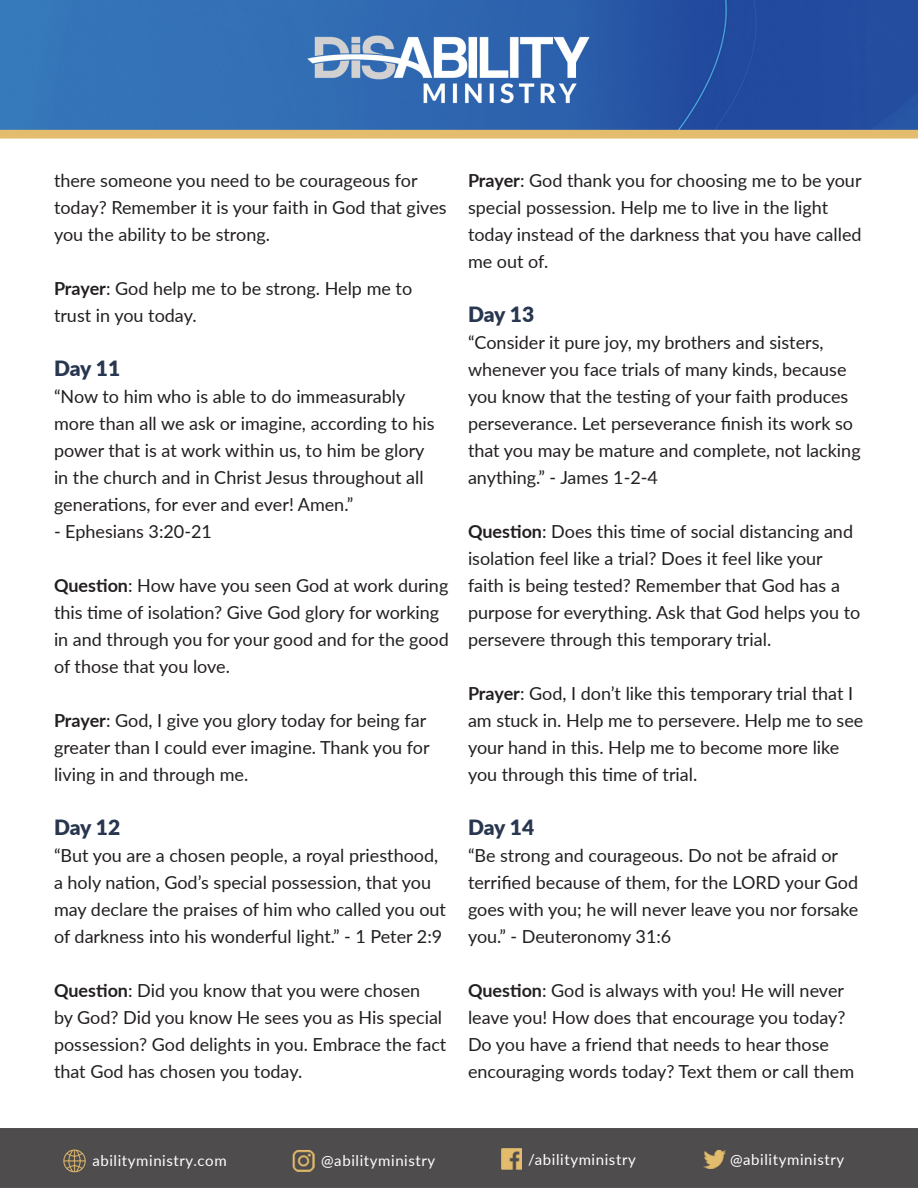
<style>
.page{position:relative;width:918px;height:1188px;background:#fff}
.page>*{position:absolute;margin:0;border:0;box-sizing:border-box;transform-origin:0 0}
.t1{font:900 21px "Lato";letter-spacing:-.01em;color:#28364f}
.t2{font:18px/27px "Lato";color:#231f20}
.t3{font:15px "Lato";letter-spacing:.04em;color:#fff}
.s1{font-weight:700}
</style>
<div class="page">
<img style="left:0;top:0;width:918px;height:139px">
<div style="left:0;top:1129px;width:918px;height:59px;background:#4e4c4d"></div>
<p class="t2" style="left:54px;top:166px;width:394px">there someone you need to be courageous for today? Remember it is your faith in God that gives you the ability to be strong.</p>
<p class="t2" style="left:54px;top:274px;width:360px"><span class="s1">Prayer</span>: God help me to be strong. Help me to trust in you today.</p>
<p class="t1" style="left:54px;top:353px;width:68px">Day 11</p>
<p class="t2" style="left:54px;top:382px;width:382px">“Now to him who is able to do immeasurably more than all we ask or imagine, according to his power that is at work within us, to him be glory in the church and in Christ Jesus throughout all generations, for ever and ever! Amen.”</p>
<p class="t2" style="left:54px;top:517px;width:159px">- Ephesians 3:20-21</p>
<p class="t2" style="left:54px;top:571px;width:396px"><span class="s1">Question</span>: How have you seen God at work during this time of isolation? Give God glory for working in and through you for your good and for the good of those that you love.</p>
<p class="t2" style="left:54px;top:706px;width:377px"><span class="s1">Prayer</span>: God, I give you glory today for being far greater than I could ever imagine. Thank you for living in and through me.</p>
<p class="t1" style="left:54px;top:812px;width:68px">Day 12</p>
<p class="t2" style="left:54px;top:841px;width:394px">“But you are a chosen people, a royal priesthood, a holy nation, God’s special possession, that you may declare the praises of him who called you out of darkness into his wonderful light.” - 1 Peter 2:9</p>
<p class="t2" style="left:54px;top:976px;width:394px"><span class="s1">Question</span>: Did you know that you were chosen<br>by God? Did you know He sees you as His special possession? God delights in you. Embrace the fact that God has chosen you today.</p>
<p class="t2" style="left:468px;top:166px;width:395px"><span class="s1">Prayer</span>: God thank you for choosing me to be your special possession. Help me to live in the light today instead of the darkness that you have called me out of.</p>
<p class="t1" style="left:468px;top:299px;width:68px">Day 13</p>
<p class="t2" style="left:468px;top:328px;width:394px">“Consider it pure joy, my brothers and sisters, whenever you face trials of many kinds, because you know that the testing of your faith produces perseverance. Let perseverance finish its work so that you may be mature and complete, not lacking anything.” - James 1-2-4</p>
<p class="t2" style="left:468px;top:517px;width:394px"><span class="s1">Question</span>: Does this time of social distancing and isolation feel like a trial? Does it feel like your faith is being tested? Remember that God has a purpose for everything. Ask that God helps you to persevere through this temporary trial.</p>
<p class="t2" style="left:468px;top:679px;width:397px"><span class="s1">Prayer</span>: God, I don’t like this temporary trial that I am stuck in. Help me to persevere. Help me to see your hand in this. Help me to become more like you through this time of trial.</p>
<p class="t1" style="left:468px;top:812px;width:68px">Day 14</p>
<p class="t2" style="left:468px;top:841px;width:392px">“Be strong and courageous. Do not be afraid or terrified because of them, for the LORD your God goes with you; he will never leave you nor forsake you.” - Deuteronomy 31:6</p>
<p class="t2" style="left:468px;top:976px;width:388px"><span class="s1">Question</span>: God is always with you! He will never leave you! How does that encourage you today?<br>Do you have a friend that needs to hear those encouraging words today? Text them or call them</p>
<p class="t3" style="left:92px;top:1149px;width:136px">abilityministry.com</p>
<p class="t3" style="left:321px;top:1149px;width:116px">@abilityministry</p>
<p class="t3" style="left:528px;top:1149px;width:109px">/abilityministry</p>
<p class="t3" style="left:730px;top:1149px;width:116px">@abilityministry</p>
</div>
